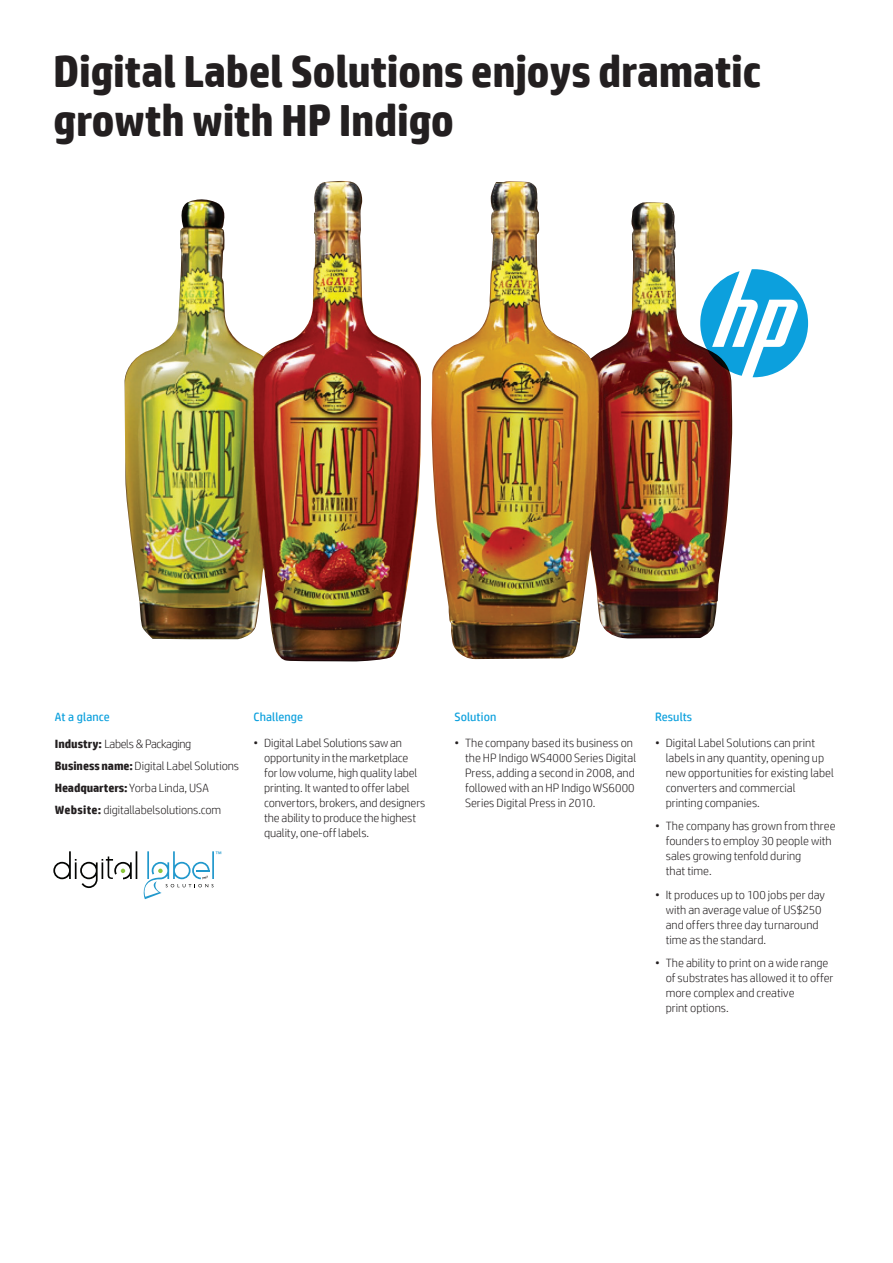
<style>
.page{position:relative;width:893px;height:1263px;background:#fff}
.page>*{position:absolute;margin:0;border:0;box-sizing:border-box;transform-origin:0 0}
.t1{font:700 45px/49.5px "HP Simplified";letter-spacing:-.01em;color:#231f20;scale:.96 1}
.bullets{font:300 12px/15px "HP Simplified";color:#231f20}
.AT_A_GLANCE{font:300 12px "HP Simplified";letter-spacing:-.01em;color:#231f20}
.sub-headers_solution{font:12px "HP Simplified";letter-spacing:.01em;color:#0ca0dd}
.AT_A_GLANCE-2{font:300 12px "HP Simplified";letter-spacing:-.03em;color:#231f20}
.t2{font:500 6.3px "Helvetica Neue";color:#2198cc}
.s1{font-weight:700}
</style>
<div class="page">
<img style="left:125px;top:181px;width:575px;height:481px">
<svg style="left:700px;top:269px;width:108px;height:108px"></svg>
<svg style="left:53px;top:851px;width:161px;height:48px"></svg>
<p class="t1" style="left:53px;top:46px;width:739px">Digital Label Solutions enjoys dramatic growth with HP Indigo</p>
<p class="sub-headers_solution" style="left:55px;top:710px;width:57px">At a glance</p>
<p class="AT_A_GLANCE-2" style="left:55px;top:737px;width:138px"><span class="s1">Industry:</span> Labels &amp; Packaging</p>
<p class="AT_A_GLANCE" style="left:55px;top:759px;width:186px"><span class="s1">Business name:</span> Digital Label Solutions</p>
<p class="AT_A_GLANCE" style="left:55px;top:781px;width:155px"><span class="s1">Headquarters:</span> Yorba Linda, USA</p>
<p class="AT_A_GLANCE" style="left:55px;top:803px;width:168px"><span class="s1">Website:</span> digitallabelsolutions.com</p>
<p class="t2" style="left:215px;top:850px;width:8px">™</p>
<p class="sub-headers_solution" style="left:254px;top:710px;width:51px">Challenge</p>
<p class="bullets" style="left:264px;top:735px;width:163px;text-indent:-10px">• Digital Label Solutions saw an opportunity in the marketplace<br>for low volume, high quality label printing. It wanted to offer label convertors, brokers, and designers the ability to produce the highest quality, one-off labels.</p>
<p class="sub-headers_solution" style="left:454px;top:710px;width:44px">Solution</p>
<p class="bullets" style="left:465px;top:735px;width:173px;text-indent:-11px">• The company based its business on the HP Indigo WS4000 Series Digital Press, adding a second in 2008, and followed with an HP Indigo WS6000<br>Series Digital Press in 2010.</p>
<p class="sub-headers_solution" style="left:655px;top:710px;width:39px">Results</p>
<p class="bullets" style="left:666px;top:735px;width:170px;text-indent:-11px">• Digital Label Solutions can print labels in any quantity, opening up new opportunities for existing label converters and commercial printing companies.</p>
<p class="bullets" style="left:666px;top:818px;width:171px;text-indent:-11px">• The company has grown from three founders to employ 30 people with sales growing tenfold during<br>that time.</p>
<p class="bullets" style="left:666px;top:887px;width:161px;text-indent:-11px">• It produces up to 100 jobs per day with an average value of US$250 and offers three day turnaround time as the standard.</p>
<p class="bullets" style="left:666px;top:955px;width:169px;text-indent:-11px">• The ability to print on a wide range of substrates has allowed it to offer more complex and creative<br>print options.</p>
</div>
